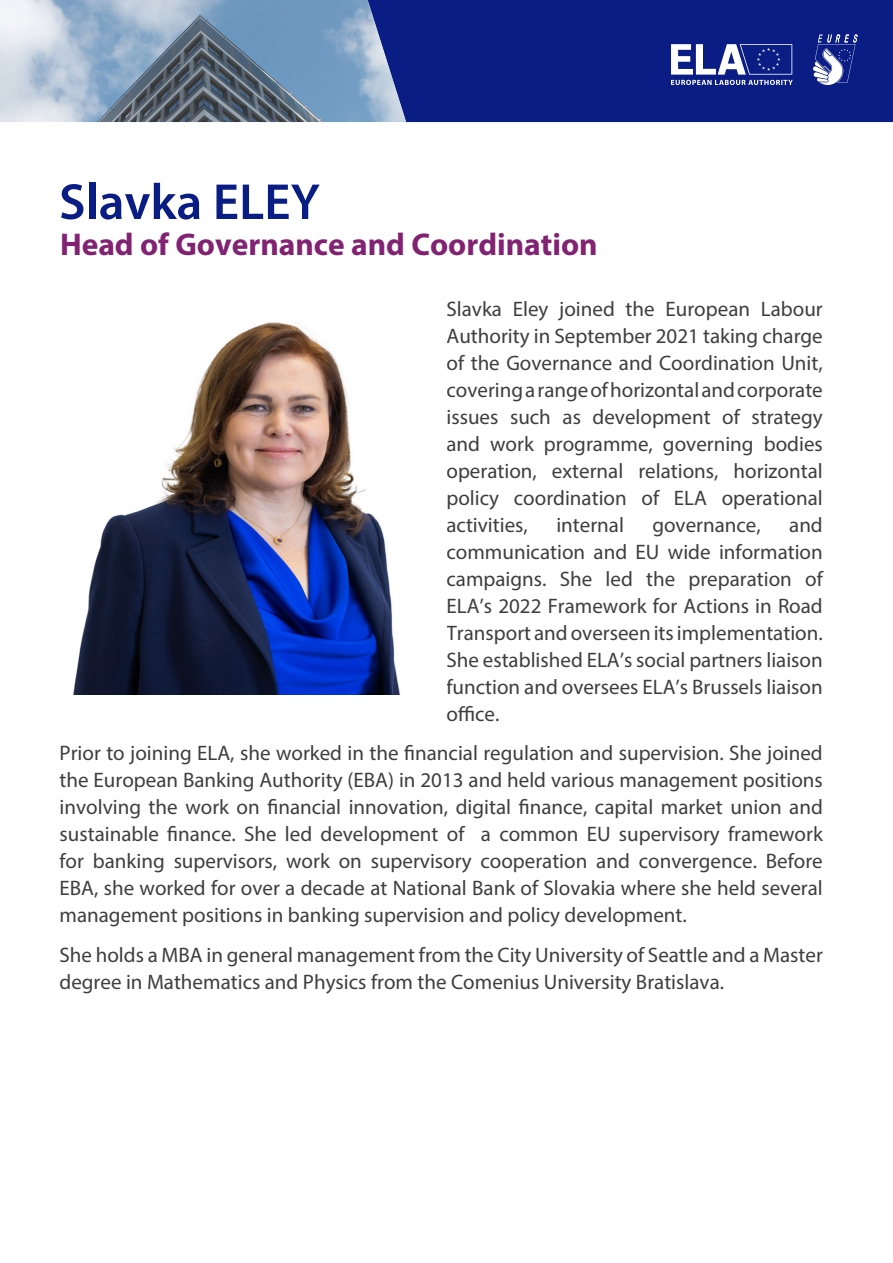
<style>
.page{position:relative;width:893px;height:1263px;background:#fff}
.page>*{position:absolute;margin:0;border:0;box-sizing:border-box;transform-origin:0 0}
.Main_Title{font:600 51px "Myriad Pro";color:#0a1d85}
.Subtitle_1{font:700 31.5px "Myriad Pro";color:#812272}
.Body_text{font:21px/27px "Myriad Pro";color:#3e3e3f;text-align:justify}
</style>
<div class="page">
<div style="left:406px;top:0;width:487px;height:122px;background:#0a1d85"></div>
<svg style="left:671px;top:44px;width:122px;height:41px"></svg>
<svg style="left:812px;top:34px;width:45px;height:58px"></svg>
<img style="left:0;top:0;width:406px;height:122px">
<img style="left:73px;top:322px;width:327px;height:372px">
<p class="Main_Title" style="left:59px;top:169px;width:262px">Slavka ELEY</p>
<p class="Subtitle_1" style="left:60px;top:224px;width:539px">Head of Governance and Coordination</p>
<p class="Body_text" style="left:446px;top:295px;width:378px">Slavka Eley joined the European Labour Authority in September 2021 taking charge of the Governance and Coordination Unit, covering a range of horizontal and corporate issues such as development of strategy and work programme, governing bodies operation, external relations, horizontal policy coordination of ELA operational activities,</p>
<p class="Body_text" style="left:446px;top:511px;width:378px;text-indent:343px">and communication and EU wide information campaigns. She led the preparation of ELA’s 2022 Framework for Actions in Road Transport and overseen its implementation.<br>She established ELA’s social partners liaison function and oversees ELA’s Brussels liaison office.</p>
<p class="Body_text" style="left:60px;top:739px;width:765px">Prior to joining ELA, she worked in the financial regulation and supervision. She joined the European Banking Authority (EBA) in 2013 and held various management positions involving the work on financial innovation, digital finance, capital market union and sustainable finance. She led development of a common EU supervisory framework for banking supervisors, work on supervisory cooperation and convergence. Before EBA, she worked for over a decade at National Bank of Slovakia where she held several management positions in banking supervision and policy development.</p>
<p class="Body_text" style="left:60px;top:941px;width:765px">She holds a MBA in general management from the City University of Seattle and a Master degree in Mathematics and Physics from the Comenius University Bratislava.</p>
<p class="Body_text" style="left:556px;top:511px;width:69px">internal</p>
<p class="Body_text" style="left:652px;top:511px;width:110px">governance,</p>
</div>
